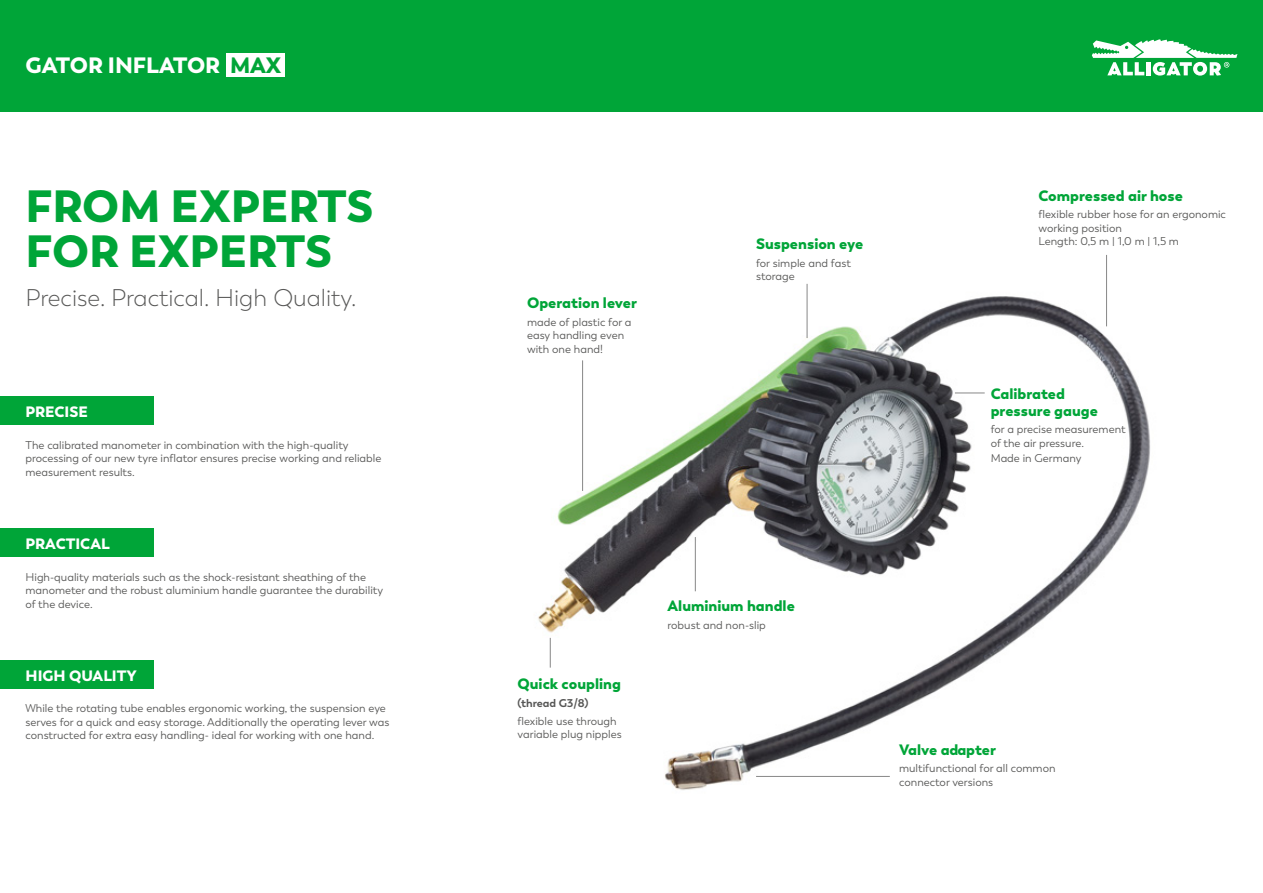
<style>
.page{position:relative;width:1263px;height:893px;background:#fff}
.page>*{position:absolute;margin:0;border:0;box-sizing:border-box;transform-origin:0 0}
.t1{font:900 45px/45px "Trenda";color:#00a538}
.t2{font:300 24px "Trenda";color:#575756}
.t3{font:900 22.2px "Trenda";letter-spacing:-.005em;color:#fff}
.t4{font:900 15px/16.5px "Trenda";color:#00a538}
.t5{font:900 15px "Trenda";color:#fff}
.t6{font:11.25px/13.5px "Trenda";color:#575756}
.t7{font:700 11.25px "Trenda";color:#575756}
.s1{color:#00a538}
</style>
<div class="page">
<div style="left:0;top:0;width:1263px;height:111px;background:#00a538"></div>
<img style="left:538px;top:283px;width:612px;height:507px">
<hr style="left:550px;top:638px;width:1px;height:30px;background:#878787">
<hr style="left:807px;top:284px;width:1px;height:54px;background:#878787">
<hr style="left:1106px;top:255px;width:1px;height:71px;background:#878787">
<hr style="left:695px;top:537px;width:1px;height:54px;background:#878787">
<hr style="left:756px;top:776px;width:134px;height:1px;background:#878787">
<hr style="left:955px;top:393px;width:30px;height:1px;background:#878787">
<hr style="left:582px;top:360px;width:1px;height:131px;background:#878787">
<svg style="left:1092px;top:39px;width:145px;height:37px"></svg>
<div style="left:226px;top:53px;width:59px;height:24px;background:#fff"></div>
<div style="left:0;top:660px;width:153px;height:29px;background:#00a538"></div>
<div style="left:0;top:528px;width:153px;height:28px;background:#00a538"></div>
<div style="left:0;top:396px;width:153px;height:29px;background:#00a538"></div>
<h3 class="t3" style="left:26px;top:51px;width:257px">GATOR INFLATOR <span class="s1">MAX</span></h3>
<h1 class="t1" style="left:26px;top:185px;width:350px">FROM EXPERTS<br>FOR EXPERTS</h1>
<h2 class="t2" style="left:26px;top:284px;width:332px">Precise. Practical. High Quality.</h2>
<h3 class="t5" style="left:26px;top:403px;width:64px">PRECISE</h3>
<p class="t6" style="left:26px;top:438px;width:357px">The calibrated manometer in combination with the high-quality processing of our new tyre inflator ensures precise working and reliable measurement results.</p>
<h3 class="t5" style="left:26px;top:534px;width:86px">PRACTICAL</h3>
<p class="t6" style="left:26px;top:570px;width:359px">High-quality materials such as the shock-resistant sheathing of the manometer and the robust aluminium handle guarantee the durability of the device.</p>
<h3 class="t5" style="left:26px;top:666px;width:113px">HIGH QUALITY</h3>
<p class="t6" style="left:26px;top:702px;width:365px">While the rotating tube enables ergonomic working, the suspension eye serves for a quick and easy storage. Additionally the operating lever was constructed for extra easy handling- ideal for working with one hand.</p>
<h3 class="t4" style="left:527px;top:295px;width:111px">Operation lever</h3>
<p class="t6" style="left:527px;top:315px;width:106px">made of plastic for a easy handling even with one hand!</p>
<h3 class="t4" style="left:756px;top:236px;width:109px">Suspension eye</h3>
<p class="t6" style="left:756px;top:256px;width:96px">for simple and fast storage</p>
<h3 class="t4" style="left:1038px;top:187px;width:146px">Compressed air hose</h3>
<p class="t6" style="left:1038px;top:208px;width:189px">flexible rubber hose for an ergonomic working position<br>Length: 0,5 m | 1,0 m | 1,5 m</p>
<h3 class="t4" style="left:991px;top:386px;width:109px">Calibrated pressure gauge</h3>
<p class="t6" style="left:991px;top:423px;width:136px">for a precise measurement of the air pressure.</p>
<p class="t6" style="left:991px;top:451px;width:92px">Made in Germany</p>
<h3 class="t4" style="left:517px;top:676px;width:105px">Quick coupling</h3>
<p class="t7" style="left:517px;top:696px;width:73px">(thread G3/8)</p>
<p class="t6" style="left:517px;top:714px;width:106px">flexible use through variable plug nipples</p>
<h3 class="t4" style="left:668px;top:598px;width:129px">Aluminium handle</h3>
<p class="t6" style="left:668px;top:618px;width:100px">robust and non-slip</p>
<h3 class="t4" style="left:899px;top:741px;width:98px">Valve adapter</h3>
<p class="t6" style="left:899px;top:762px;width:158px">multifunctional for all common connector versions</p>
</div>
